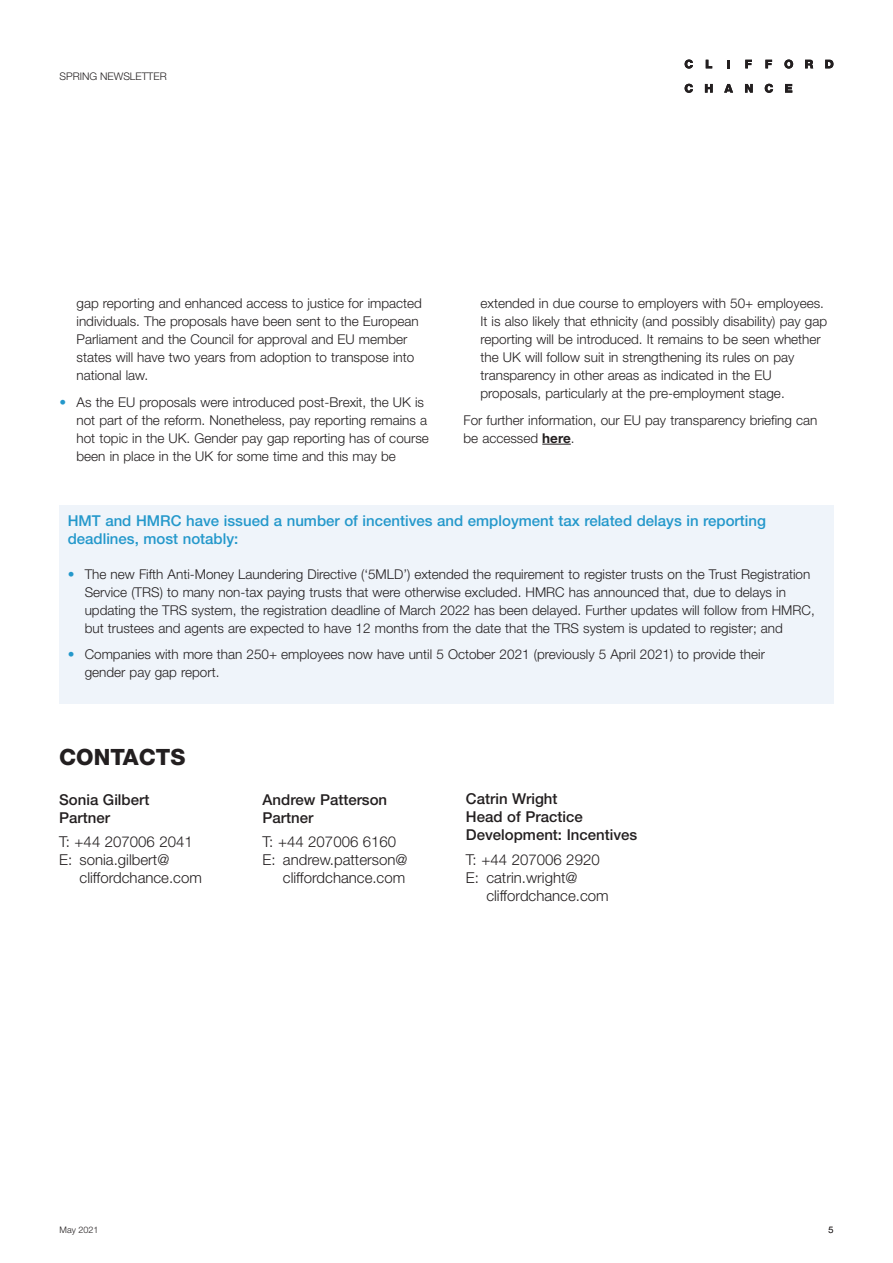
<style>
.page{position:relative;width:893px;height:1263px;background:#fff}
.page>*{position:absolute;margin:0;border:0;box-sizing:border-box;transform-origin:0 0}
._01__Document_Title{font:800 22.5px "Helvetica Neue LT Pro";color:#231f20}
._15__Tel___Email{font:300 15px/18px "Helvetica Neue LT Pro";color:#231f20}
._10pt_Bold_font{font:500 15px/18px "Helvetica Neue LT";color:#2498cb}
._16__Name_-_country{font:500 15px/18px "Helvetica Neue LT Pro";color:#231f20}
._05__Body_Text_4MM{font:300 13.5px/18px "Helvetica Neue LT";color:#231f20}
.t1{font:300 13.5px/18px "Helvetica Neue LT Pro";color:#231f20}
.t2{font:300 10.5px "Helvetica Neue LT Pro";color:#231f20}
.t3{font:300 9px "Helvetica Neue LT Pro";color:#231f20}
.s1{color:#2498cb}
.s2{font-weight:700}
</style>
<div class="page">
<svg style="left:542px;top:444px;width:29px;height:1px"></svg>
<svg style="left:685px;top:60px;width:8px;height:9px"></svg>
<svg style="left:706px;top:60px;width:6px;height:8px"></svg>
<svg style="left:727px;top:60px;width:2px;height:8px"></svg>
<svg style="left:745px;top:60px;width:7px;height:8px"></svg>
<svg style="left:765px;top:60px;width:7px;height:8px"></svg>
<svg style="left:784px;top:60px;width:9px;height:9px"></svg>
<svg style="left:805px;top:60px;width:8px;height:8px"></svg>
<svg style="left:825px;top:60px;width:8px;height:8px"></svg>
<svg style="left:685px;top:84px;width:8px;height:9px"></svg>
<svg style="left:705px;top:84px;width:8px;height:9px"></svg>
<svg style="left:724px;top:84px;width:9px;height:9px"></svg>
<svg style="left:745px;top:84px;width:8px;height:9px"></svg>
<svg style="left:765px;top:84px;width:8px;height:9px"></svg>
<svg style="left:785px;top:84px;width:7px;height:9px"></svg>
<div style="left:59px;top:505px;width:775px;height:198px;background:#eff4fa"></div>
<p class="t2" style="left:60px;top:70px;width:109px">SPRING NEWSLETTER</p>
<p class="_05__Body_Text_4MM" style="left:77px;top:294px;width:347px">gap reporting and enhanced access to justice for impacted individuals. The proposals have been sent to the European Parliament and the Council for approval and EU member states will have two years from adoption to transpose into national law.</p>
<p class="_05__Body_Text_4MM" style="left:77px;top:393px;width:354px;text-indent:-17px"><span class="s1">•</span> As the EU proposals were introduced post-Brexit, the UK is not part of the reform. Nonetheless, pay reporting remains a hot topic in the UK. Gender pay gap reporting has of course been in place in the UK for some time and this may be</p>
<p class="_05__Body_Text_4MM" style="left:480px;top:294px;width:348px">extended in due course to employers with 50+ employees.<br>It is also likely that ethnicity (and possibly disability) pay gap reporting will be introduced. It remains to be seen whether the UK will follow suit in strengthening its rules on pay transparency in other areas as indicated in the EU proposals, particularly at the pre-employment stage.</p>
<p class="_05__Body_Text_4MM" style="left:463px;top:411px;width:355px">For further information, our EU pay transparency briefing can be accessed <span class="s2">here</span>.</p>
<p class="_10pt_Bold_font" style="left:68px;top:511px;width:700px">HMT and HMRC have issued a number of incentives and employment tax related delays in reporting deadlines, most notably:</p>
<p class="t1" style="left:85px;top:564px;width:731px;text-indent:-17px"><span class="s1">•</span> The new Fifth Anti-Money Laundering Directive (‘5MLD’) extended the requirement to register trusts on the Trust Registration Service (TRS) to many non-tax paying trusts that were otherwise excluded. HMRC has announced that, due to delays in updating the TRS system, the registration deadline of March 2022 has been delayed. Further updates will follow from HMRC, but trustees and agents are expected to have 12 months from the date that the TRS system is updated to register; and</p>
<p class="t1" style="left:85px;top:645px;width:682px;text-indent:-17px"><span class="s1">•</span> Companies with more than 250+ employees now have until 5 October 2021 (previously 5 April 2021) to provide their gender pay gap report.</p>
<p class="_01__Document_Title" style="left:59px;top:743px;width:128px">CONTACTS</p>
<p class="_16__Name_-_country" style="left:59px;top:790px;width:92px">Sonia Gilbert</p>
<p class="_16__Name_-_country" style="left:59px;top:808px;width:52px">Partner</p>
<p class="_15__Tel___Email" style="left:59px;top:832px;width:135px">T: +44 207006 2041</p>
<p class="_15__Tel___Email" style="left:80px;top:850px;width:124px;text-indent:-20px">E: sonia.gilbert@ cliffordchance.com</p>
<p class="_16__Name_-_country" style="left:263px;top:790px;width:126px">Andrew Patterson</p>
<p class="_16__Name_-_country" style="left:263px;top:808px;width:52px">Partner</p>
<p class="_15__Tel___Email" style="left:263px;top:832px;width:135px">T: +44 207006 6160</p>
<p class="_15__Tel___Email" style="left:263px;top:850px;width:146px;text-align:right">E: andrew.patterson@ cliffordchance.com</p>
<p class="_16__Name_-_country" style="left:466px;top:790px;width:93px">Catrin Wright</p>
<p class="_16__Name_-_country" style="left:466px;top:808px;width:173px">Head of Practice<br>Development: Incentives</p>
<p class="_15__Tel___Email" style="left:466px;top:850px;width:135px">T: +44 207006 2920</p>
<p class="_15__Tel___Email" style="left:486px;top:868px;width:124px;text-indent:-20px">E: catrin.wright@ cliffordchance.com</p>
<p class="t3" style="left:60px;top:1224px;width:40px">May 2021</p>
<p class="t3" style="left:828px;top:1224px;width:7px">5</p>
</div>
